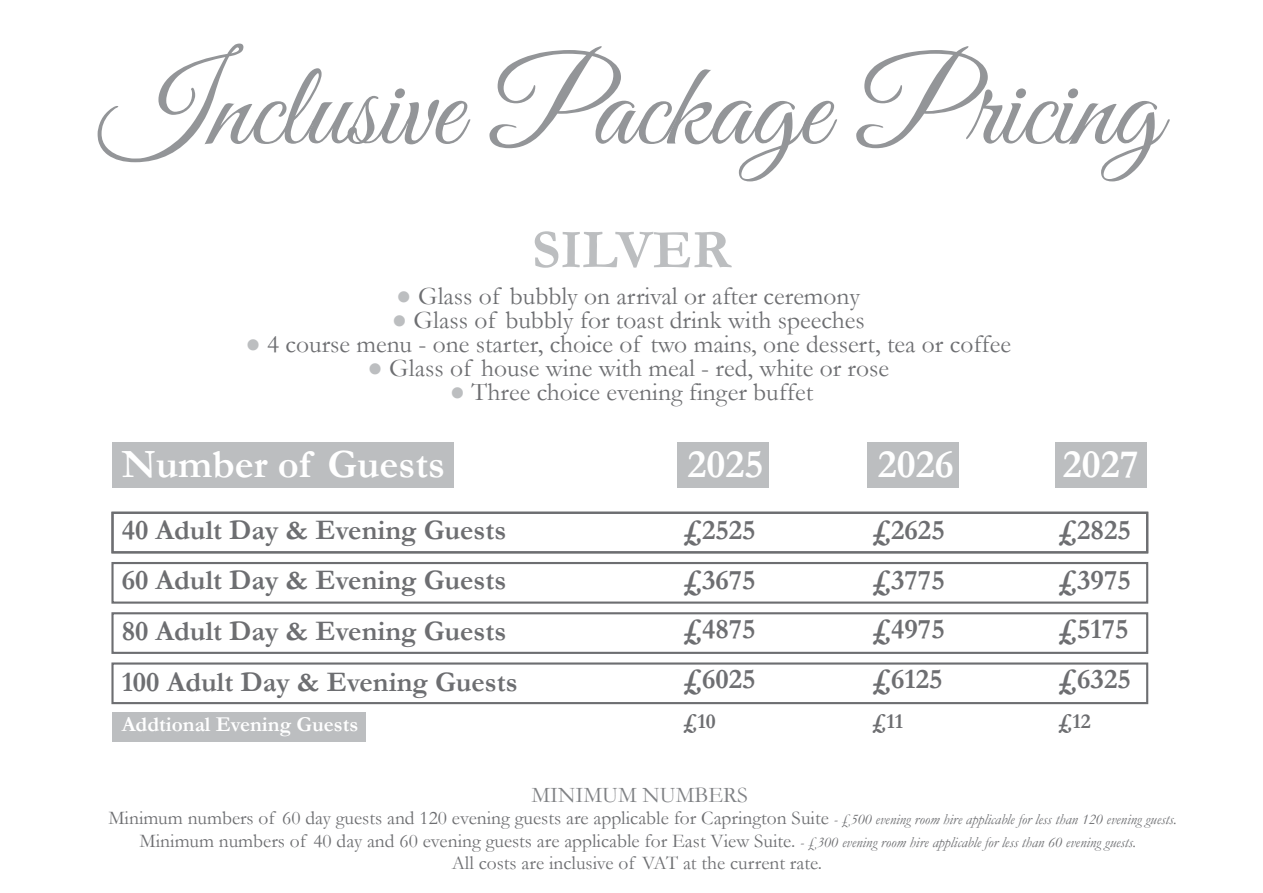
<style>
.page{position:relative;width:1263px;height:893px;background:#fff}
.page>*{position:absolute;margin:0;border:0;box-sizing:border-box;transform-origin:0 0}
.t1{font:120px "Great Vibes";color:#939598}
.t2{font:700 55.5px "Garamond";color:#bcbec0}
.t3{font:700 40.5px "Garamond";color:#fff}
.t4{font:700 28.5px/49.5px "Garamond";color:#6d6e71;text-align:justify}
.t5{font:25.5px "Garamond";color:#6d6e71}
.t6{font:22.5px "Garamond";color:#808285}
.t7{font:700 21.3px "Garamond";color:#fff}
.t8{font:700 21.3px "Garamond";color:#6d6e71}
.t9{font:19.5px/22.5px "Garamond";color:#6d6e71;text-align:center}
.s1{color:#bcbec0}
.s2{font-style:italic;font-size:15px}
</style>
<div class="page">
<div style="left:112px;top:442px;width:342px;height:45px;background:#bcbec0"></div>
<div style="left:112px;top:712px;width:254px;height:29px;background:#bcbec0"></div>
<div style="left:676px;top:442px;width:92px;height:45px;background:#bcbec0"></div>
<div style="left:867px;top:442px;width:92px;height:45px;background:#bcbec0"></div>
<div style="left:1055px;top:442px;width:92px;height:45px;background:#bcbec0"></div>
<div style="left:111px;top:512px;width:1037px;height:41px;border:2px solid #6d6e71"></div>
<div style="left:111px;top:562px;width:1037px;height:42px;border:2px solid #6d6e71"></div>
<div style="left:111px;top:612px;width:1037px;height:42px;border:2px solid #6d6e71"></div>
<div style="left:111px;top:662px;width:1037px;height:42px;border:2px solid #6d6e71"></div>
<h1 class="t1" style="left:100px;top:41px;width:1062px">Inclusive Package Pricing</h1>
<h2 class="t2" style="left:532px;top:212px;width:201px">SILVER</h2>
<h3 class="t5" style="left:396px;top:279px;width:465px"><span class="s1">●</span> Glass of bubbly on arrival or after ceremony</h3>
<h3 class="t5" style="left:392px;top:303px;width:474px"><span class="s1">●</span> Glass of bubbly for toast drink with speeches</h3>
<h3 class="t5" style="left:245px;top:327px;width:767px"><span class="s1">●</span> 4 course menu - one starter, choice of two mains, one dessert, tea or coffee</h3>
<h3 class="t5" style="left:367px;top:351px;width:523px"><span class="s1">●</span> Glass of house wine with meal - red, white or rose</h3>
<h3 class="t5" style="left:450px;top:375px;width:365px"><span class="s1">●</span> Three choice evening finger buffet</h3>
<h3 class="t3" style="left:122px;top:436px;width:325px">Number of Guests</h3>
<h3 class="t3" style="left:688px;top:436px;width:77px">2025</h3>
<h3 class="t3" style="left:878px;top:436px;width:77px">2026</h3>
<h3 class="t3" style="left:1063px;top:436px;width:77px">2027</h3>
<h3 class="t4" style="left:122px;top:505px;width:397px;line-height:50.6px;text-align:left">40 Adult Day &amp; Evening Guests<br>60 Adult Day &amp; Evening Guests<br>80 Adult Day &amp; Evening Guests<br>100 Adult Day &amp; Evening Guests</h3>
<p class="t7" style="left:122px;top:710px;width:238px">Addtional Evening Guests</p>
<h3 class="t4" style="left:683px;top:505px;width:74px">£2525 £3675 £4875 £6025</h3>
<p class="t8" style="left:683px;top:707px;width:34px">£10</p>
<h3 class="t4" style="left:872px;top:505px;width:74px">£2625 £3775 £4975 £6125</h3>
<p class="t8" style="left:872px;top:707px;width:33px">£11</p>
<h3 class="t4" style="left:1058px;top:505px;width:74px">£2825 £3975 £5175 £6325</h3>
<p class="t8" style="left:1058px;top:707px;width:34px">£12</p>
<p class="t6" style="left:531px;top:779px;width:218px">MINIMUM NUMBERS</p>
<p class="t9" style="left:108px;top:806px;width:1070px">Minimum numbers of 60 day guests and 120 evening guests are applicable for Caprington Suite <span class="s2">- £500 evening room hire applicable for less than 120 evening guests.<br></span>Minimum numbers of 40 day and 60 evening guests are applicable for East View Suite. <span class="s2">- £300 evening room hire applicable for less than 60 evening guests.<br></span>All costs are inclusive of VAT at the current rate.</p>
</div>
